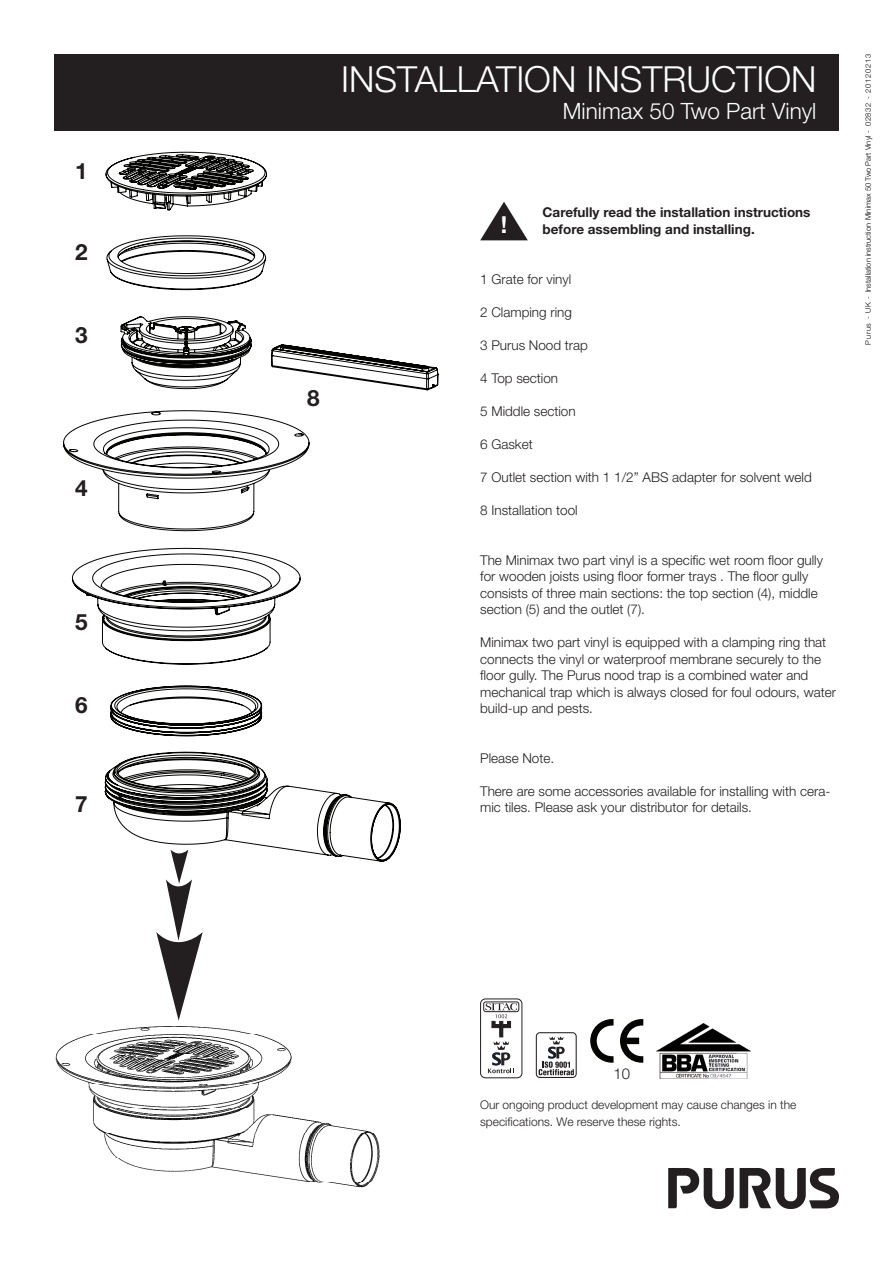
<style>
.page{position:relative;width:893px;height:1263px;background:#fff}
.page>*{position:absolute;margin:0;border:0;box-sizing:border-box;transform-origin:0 0}
.t1{font:300 36px "Helvetica Neue LT Std";color:#fff}
.t2{font:700 23.4px "Helvetica Neue LT Std";color:#fff}
.t3{font:300 22.5px "Helvetica Neue LT Std";color:#fff}
.t4{font:700 22.5px "Helvetica Neue LT Std";color:#231f20}
.t5{font:300 15px "Helvetica Neue LT Std";color:#231f20}
.t6{font:300 13.5px/16.5px "Helvetica Neue LT Std";color:#231f20}
.t7{font:700 13.5px/16.5px "Helvetica Neue LT Std";color:#231f20}
.t8{font:300 12px/16.5px "Helvetica Neue LT Std";color:#231f20}
.t9{font:300 7.5px "Helvetica Neue LT Std";color:#000}
</style>
<div class="page">
<hr style="left:54px;top:1080px;width:362px;height:1px;background:#040503">
<hr style="left:54px;top:142px;width:1px;height:734px;background:#040503">
<hr style="left:54px;top:142px;width:362px;height:1px;background:#040503">
<hr style="left:892px;top:142px;width:1px;height:734px;background:#040503">
<hr style="left:54px;top:1068px;width:362px;height:1px;background:#040503">
<svg style="left:63px;top:152px;width:338px;height:709px"></svg>
<div style="left:54px;top:54px;width:785px;height:77px;background:#231f20"></div>
<svg style="left:668px;top:1168px;width:171px;height:41px"></svg>
<hr style="left:261px;top:923px;width:193px;height:1px;background:#040503">
<hr style="left:261px;top:303px;width:1px;height:146px;background:#040503">
<hr style="left:261px;top:303px;width:193px;height:1px;background:#040503">
<hr style="left:261px;top:910px;width:193px;height:1px;background:#040503">
<svg style="left:892px;top:858px;width:1px;height:18px"></svg>
<svg style="left:271px;top:303px;width:183px;height:146px"></svg>
<svg style="left:480px;top:202px;width:48px;height:39px"></svg>
<img style="left:55px;top:1026px;width:335px;height:162px">
<hr style="left:54px;top:1021px;width:1px;height:179px;background:#040503">
<hr style="left:54px;top:1021px;width:336px;height:1px;background:#040503">
<hr style="left:892px;top:1021px;width:1px;height:179px;background:#040503">
<hr style="left:54px;top:1262px;width:336px;height:1px;background:#040503">
<svg style="left:156px;top:849px;width:47px;height:172px"></svg>
<div style="left:536px;top:1032px;width:41px;height:46px;border:1px solid #231f20;border-radius:4px"></div>
<svg style="left:539px;top:1036px;width:35px;height:39px"></svg>
<svg style="left:590px;top:1019px;width:24px;height:44px"></svg>
<svg style="left:620px;top:1019px;width:23px;height:44px"></svg>
<div style="left:480px;top:998px;width:42px;height:80px;border:1px solid #231f20;border-radius:5px"></div>
<div style="left:483px;top:1002px;width:36px;height:10px;border:1px solid #231f20;border-radius:2px"></div>
<svg style="left:485px;top:1003px;width:32px;height:70px"></svg>
<img style="left:657px;top:1023px;width:93px;height:55px">
<h3 class="t4" style="left:75px;top:157px;width:14px">1</h3>
<h3 class="t4" style="left:75px;top:238px;width:14px">2</h3>
<h3 class="t4" style="left:75px;top:322px;width:14px">3</h3>
<h3 class="t4" style="left:75px;top:474px;width:14px">4</h3>
<h3 class="t4" style="left:75px;top:608px;width:14px">5</h3>
<h3 class="t4" style="left:75px;top:691px;width:14px">6</h3>
<h3 class="t4" style="left:75px;top:790px;width:14px">7</h3>
<h1 class="t1" style="left:341px;top:57px;width:477px">INSTALLATION INSTRUCTION</h1>
<h3 class="t3" style="left:563px;top:97px;width:255px">Minimax 50 Two Part Vinyl</h3>
<h3 class="t4" style="left:307px;top:384px;width:14px">8</h3>
<h2 class="t2" style="left:501px;top:210px;width:8px">!</h2>
<p class="t7" style="left:543px;top:204px;width:269px">Carefully read the installation instructions before assembling and installing.</p>
<p class="t6" style="left:480px;top:271px;width:93px">1 Grate for vinyl</p>
<p class="t6" style="left:480px;top:304px;width:93px">2 Clamping ring</p>
<p class="t6" style="left:480px;top:337px;width:109px">3 Purus Nood trap</p>
<p class="t6" style="left:480px;top:370px;width:80px">4 Top section</p>
<p class="t6" style="left:480px;top:403px;width:97px">5 Middle section</p>
<p class="t6" style="left:480px;top:436px;width:54px">6 Gasket</p>
<p class="t6" style="left:480px;top:469px;width:333px">7 Outlet section with 1 1/2” ABS adapter for solvent weld</p>
<p class="t6" style="left:480px;top:502px;width:99px">8 Installation tool</p>
<p class="t6" style="left:480px;top:551px;width:344px">The Minimax two part vinyl is a specific wet room floor gully for wooden joists using floor former trays . The floor gully consists of three main sections: the top section (4), middle section (5) and the outlet (7).</p>
<p class="t6" style="left:480px;top:634px;width:357px">Minimax two part vinyl is equipped with a clamping ring that connects the vinyl or waterproof membrane securely to the floor gully. The Purus nood trap is a combined water and mechanical trap which is always closed for foul odours, water build-up and pests.</p>
<p class="t6" style="left:480px;top:749px;width:76px">Please Note.</p>
<p class="t6" style="left:480px;top:782px;width:352px">There are some accessories available for installing with cera&shy;mic tiles. Please ask your distributor for details.</p>
<p class="t9" style="left:863px;top:345px;width:292px;rotate:-90deg">Purus - UK - Installation instruction Minimax 50 Two Part Vinyl - 02832 - 20120213</p>
<p class="t5" style="left:614px;top:1064px;width:18px">10</p>
<p class="t8" style="left:480px;top:1097px;width:318px">Our ongoing product development may cause changes in the specifications. We reserve these rights.</p>
</div>
